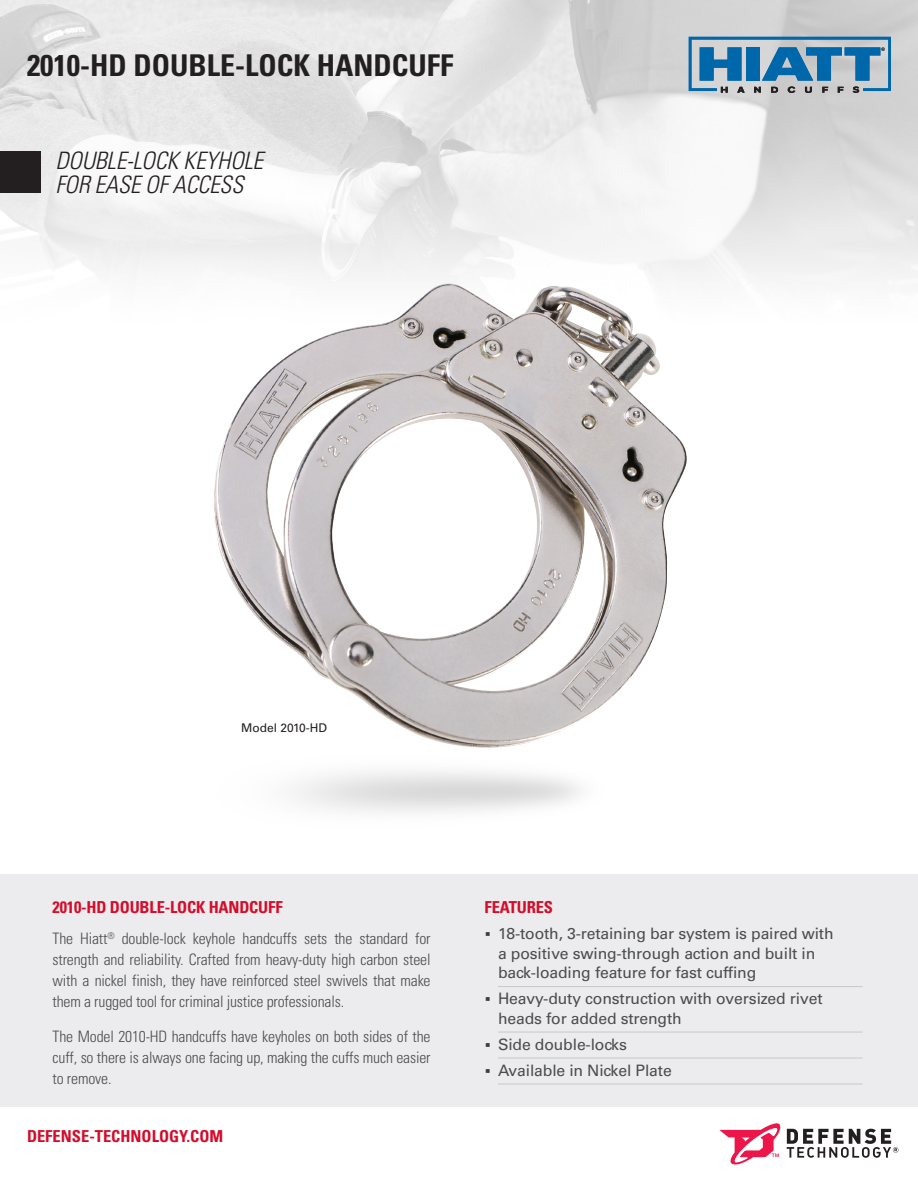
<style>
.page{position:relative;width:918px;height:1188px;background:#fff}
.page>*{position:absolute;margin:0;border:0;box-sizing:border-box;transform-origin:0 0}
.t1{font:700 condensed 30px "Univers";color:#231f20}
.t2{font:italic 300 condensed 24px/24px "Univers";letter-spacing:-.01em;color:#231f20}
.Sub_head{font:700 condensed 16.5px "Univers";letter-spacing:-.01em;color:#d30d2b}
.copy{font:300 condensed 15.75px/21px "Univers";letter-spacing:-.01em;color:#4b4c4d;text-align:justify}
.t3{font:15.75px/19.5px "Univers";letter-spacing:-.01em;color:#4b4c4d}
.t4{font:12px "Univers";color:#231f20}
</style>
<div class="page">
<img style="left:0;top:0;width:918px;height:875px">
<div style="left:0;top:875px;width:918px;height:232px;background:#ececee"></div>
<hr style="left:498px;top:986px;width:365px;height:1px;background:#c7c8ca">
<hr style="left:498px;top:1032px;width:365px;height:1px;background:#c7c8ca">
<hr style="left:498px;top:1058px;width:365px;height:1px;background:#c7c8ca">
<hr style="left:498px;top:1084px;width:365px;height:1px;background:#c7c8ca">
<img style="left:198px;top:740px;width:413px;height:104px">
<img style="left:213px;top:283px;width:475px;height:468px">
<div style="left:0;top:151px;width:40px;height:41px;background:#231f20"></div>
<svg style="left:720px;top:1123px;width:178px;height:42px"></svg>
<svg style="left:689px;top:37px;width:202px;height:56px;background:#709dba"></svg>
<p class="t1" style="left:27px;top:47px;width:428px">2010-HD DOUBLE-LOCK HANDCUFF</p>
<p class="t2" style="left:56px;top:149px;width:209px">DOUBLE-LOCK KEYHOLE<br>FOR EASE OF ACCESS</p>
<p class="t4" style="left:241px;top:721px;width:88px">Model 2010-HD</p>
<p class="Sub_head" style="left:53px;top:897px;width:232px">2010-HD DOUBLE-LOCK HANDCUFF</p>
<p class="copy" style="left:53px;top:928px;width:380px">The Hiatt<sup>®</sup> double-lock keyhole handcuffs sets the standard for strength and reliability. Crafted from heavy-duty high carbon steel with a nickel finish, they have reinforced steel swivels that make them a rugged tool for criminal justice professionals.</p>
<p class="copy" style="left:53px;top:1026px;width:380px">The Model 2010-HD handcuffs have keyholes on both sides of the cuff, so there is always one facing up, making the cuffs much easier to remove.</p>
<p class="Sub_head" style="left:27px;top:1126px;width:198px">DEFENSE-TECHNOLOGY.COM</p>
<p class="Sub_head" style="left:485px;top:897px;width:70px">FEATURES</p>
<p class="t3" style="left:498px;top:924px;width:337px">18-tooth, 3-retaining bar system is paired with a positive swing-through action and built in back-loading feature for fast cuffing</p>
<p class="t3" style="left:498px;top:989px;width:326px">Heavy-duty construction with oversized rivet heads for added strength</p>
<p class="t3" style="left:498px;top:1034px;width:130px">Side double-locks</p>
<p class="t3" style="left:498px;top:1060px;width:175px">Available in Nickel Plate</p>
</div>
